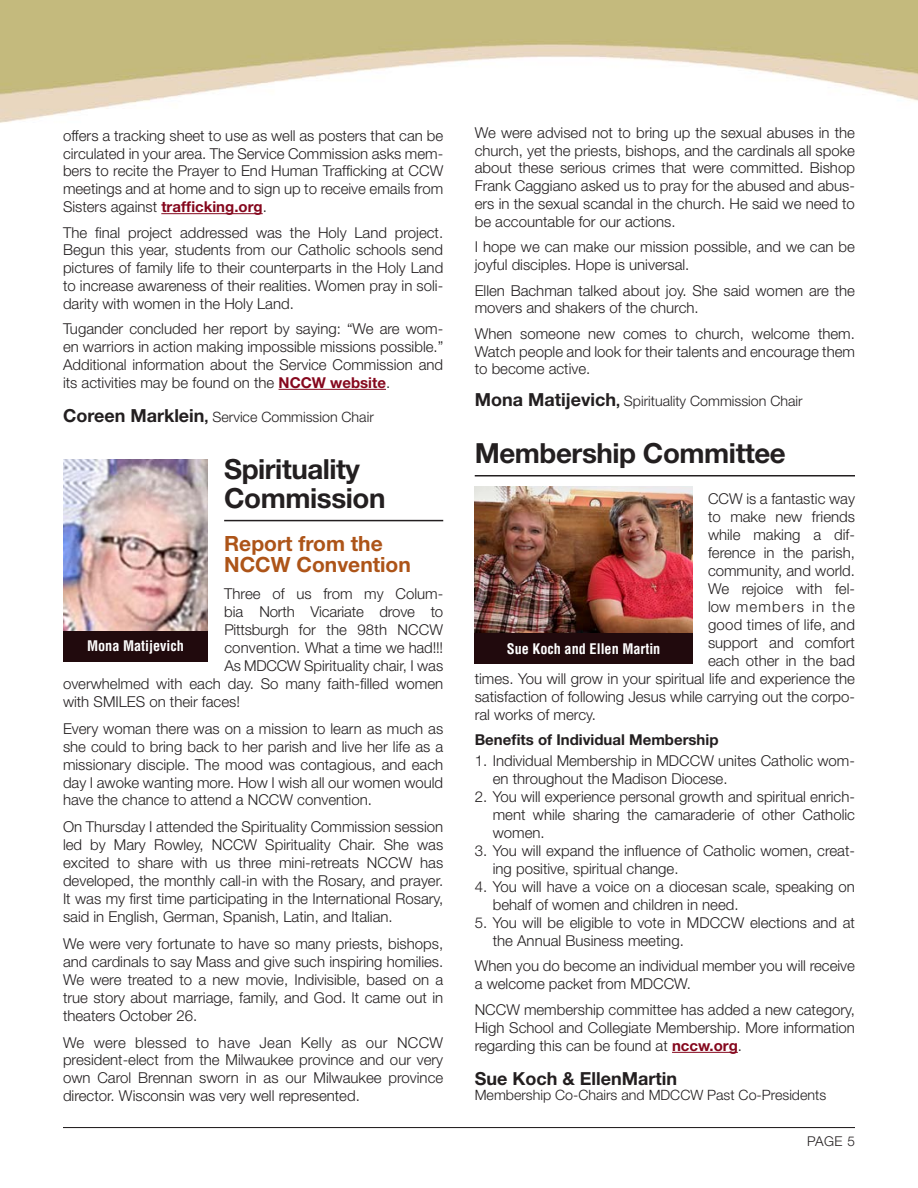
<style>
.page{position:relative;width:918px;height:1188px;background:#fff}
.page>*{position:absolute;margin:0;border:0;box-sizing:border-box;transform-origin:0 0}
.Article_Title_with_l{font:700 27.75px/28.5px "Helvetica Neue";letter-spacing:-.015em;color:#231f20}
.articleSub{font:700 21px/21.8px "Helvetica Neue";color:#ad5418}
.Officer{font:700 18px "Helvetica Neue";color:#231f20}
.Text{font:300 15px/17.9px "Helvetica Neue";color:#231f20;text-align:justify}
.numbered_paragraph{font:300 15px/18px "Helvetica Neue";color:#231f20}
.Text-2{font:700 15px "Helvetica Neue";color:#231f20}
.Text-3{font:300 15px "Helvetica Neue";letter-spacing:.08em;color:#231f20}
.Officer-2{font:300 14.25px "Helvetica Neue";color:#231f20}
.Name{font:700 condensed 14.25px "Helvetica";color:#fff}
.t1{font:300 13.5px "Helvetica Neue";color:#231f20}
.s1{font-weight:700;font-size:18px}
.s2{font-weight:700}
.s3{font-weight:700;color:#85071d}
</style>
<div class="page">
<hr style="left:63px;top:1127px;width:792px;height:1px;background:#231f20">
<hr style="left:161px;top:213px;width:102px;height:1px;background:#85071d">
<hr style="left:279px;top:389px;width:107px;height:1px;background:#85071d">
<hr style="left:224px;top:520px;width:219px;height:1px;background:#231f20">
<hr style="left:475px;top:475px;width:380px;height:2px;background:#231f20">
<hr style="left:672px;top:1052px;width:66px;height:1px;background:#85071d">
<img style="left:474px;top:487px;width:219px;height:146px">
<div style="left:474px;top:633px;width:219px;height:30px;background:#210a0d"></div>
<img style="left:63px;top:460px;width:145px;height:172px">
<div style="left:63px;top:632px;width:145px;height:30px;background:#210a0d"></div>
<p class="Text" style="left:475px;top:123px;width:382px">We were advised not to bring up the sexual abuses in the church, yet the priests, bishops, and the cardinals all spoke about these serious crimes that were committed. Bishop Frank Caggiano asked us to pray for the abused and abus&shy;ers in the sexual scandal in the church. He said we need to be accountable for our actions.</p>
<p class="Text" style="left:475px;top:238px;width:382px">I hope we can make our mission possible, and we can be joyful disciples. Hope is universal.</p>
<p class="Text" style="left:475px;top:281px;width:382px">Ellen Bachman talked about joy. She said women are the movers and shakers of the church.</p>
<p class="Text" style="left:475px;top:324px;width:382px">When someone new comes to church, welcome them.<br>Watch people and look for their talents and encourage them to become active.</p>
<p class="Officer-2" style="left:475px;top:392px;width:329px"><span class="s1">Mona Matijevich</span><span class="s2">,</span> Spirituality Commission Chair</p>
<p class="Article_Title_with_l" style="left:475px;top:438px;width:313px">Membership Committee</p>
<p class="Text" style="left:708px;top:489px;width:148px">CCW is a fantastic way</p>
<p class="Text" style="left:708px;top:507px;width:149px">to make new friends</p>
<p class="Text" style="left:708px;top:525px;width:148px">while making a dif-</p>
<p class="Text" style="left:708px;top:543px;width:148px">ference in the parish,</p>
<p class="Text" style="left:708px;top:561px;width:148px">community, and world.</p>
<p class="Text" style="left:708px;top:579px;width:148px">We rejoice with fel-</p>
<p class="Text-3" style="left:708px;top:597px;width:149px">low members in the</p>
<p class="Text" style="left:708px;top:615px;width:148px">good times of life, and</p>
<p class="Text" style="left:708px;top:633px;width:149px">support and comfort</p>
<p class="Text" style="left:708px;top:651px;width:148px">each other in the bad</p>
<p class="Text" style="left:475px;top:669px;width:382px">times. You will grow in your spiritual life and experience the</p>
<p class="Text" style="left:475px;top:687px;width:382px">satisfaction of following Jesus while carrying out the corpo-</p>
<p class="Text" style="left:475px;top:705px;width:123px">ral works of mercy.</p>
<p class="Text-2" style="left:475px;top:730px;width:245px">Benefits of Individual Membership</p>
<p class="numbered_paragraph" style="left:493px;top:751px;width:364px;text-indent:-18px">1. Individual Membership in MDCCW unites Catholic wom&shy;en throughout the Madison Diocese.</p>
<p class="numbered_paragraph" style="left:493px;top:787px;width:364px;text-align:justify;text-indent:-18px">2. You will experience personal growth and spiritual enrich&shy;ment while sharing the camaraderie of other Catholic women.</p>
<p class="numbered_paragraph" style="left:493px;top:841px;width:364px;text-indent:-18px">3. You will expand the influence of Catholic women, creat&shy;ing positive, spiritual change.</p>
<p class="numbered_paragraph" style="left:493px;top:877px;width:364px;text-indent:-18px">4. You will have a voice on a diocesan scale, speaking on behalf of women and children in need.</p>
<p class="numbered_paragraph" style="left:493px;top:913px;width:364px;text-indent:-18px">5. You will be eligible to vote in MDCCW elections and at the Annual Business meeting.</p>
<p class="Text" style="left:475px;top:957px;width:382px">When you do become an individual member you will receive a welcome packet from MDCCW.</p>
<p class="Text" style="left:475px;top:1000px;width:382px">NCCW membership committee has added a new category, High School and Collegiate Membership. More information regarding this can be found at <span class="s3">nccw.org</span>.</p>
<p class="Officer" style="left:475px;top:1067px;width:204px">Sue Koch &amp; EllenMartin</p>
<p class="Officer-2" style="left:475px;top:1087px;width:353px">Membership Co-Chairs and MDCCW Past Co-Presidents</p>
<p class="Text" style="left:63px;top:126px;width:382px">offers a tracking sheet to use as well as posters that can be circulated in your area. The Service Commission asks mem&shy;bers to recite the Prayer to End Human Trafficking at CCW meetings and at home and to sign up to receive emails from Sisters against <span class="s3">trafficking.org</span>.</p>
<p class="Text" style="left:63px;top:223px;width:382px">The final project addressed was the Holy Land project.<br>Begun this year, students from our Catholic schools send pictures of family life to their counterparts in the Holy Land to increase awareness of their realities. Women pray in soli&shy;darity with women in the Holy Land.</p>
<p class="Text" style="left:63px;top:320px;width:382px">Tugander concluded her report by saying: “We are wom&shy;en warriors in action making impossible missions possible.” Additional information about the Service Commission and its activities may be found on the <span class="s3">NCCW website</span>.</p>
<p class="Officer-2" style="left:63px;top:408px;width:312px"><span class="s1">Coreen Marklein</span><span class="s2">,</span> Service Commission Chair</p>
<p class="Article_Title_with_l" style="left:224px;top:455px;width:163px">Spirituality<br>Commission</p>
<p class="articleSub" style="left:224px;top:532px;width:188px">Report from the<br>NCCW Convention</p>
<p class="Text" style="left:224px;top:585px;width:221px">Three of us from my Colum-</p>
<p class="Text" style="left:224px;top:603px;width:221px">bia North Vicariate drove to</p>
<p class="Text" style="left:224px;top:621px;width:220px">Pittsburgh for the 98th NCCW</p>
<p class="Text" style="left:224px;top:638px;width:220px">convention. What a time we had!!!</p>
<p class="Text" style="left:224px;top:656px;width:220px">As MDCCW Spirituality chair, I was</p>
<p class="Text" style="left:63px;top:674px;width:382px">overwhelmed with each day. So many faith-filled women</p>
<p class="Text" style="left:63px;top:692px;width:178px">with SMILES on their faces!</p>
<p class="Text" style="left:63px;top:719px;width:382px">Every woman there was on a mission to learn as much as she could to bring back to her parish and live her life as a missionary disciple. The mood was contagious, and each day I awoke wanting more. How I wish all our women would have the chance to attend a NCCW convention.</p>
<p class="Text" style="left:63px;top:818px;width:382px">On Thursday I attended the Spirituality Commission session led by Mary Rowley, NCCW Spirituality Chair. She was excited to share with us three mini-retreats NCCW has developed, the monthly call-in with the Rosary, and prayer.<br>It was my first time participating in the International Rosary, said in English, German, Spanish, Latin, and Italian.</p>
<p class="Text" style="left:63px;top:934px;width:382px">We were very fortunate to have so many priests, bishops, and cardinals to say Mass and give such inspiring homilies.<br>We were treated to a new movie, Indivisible, based on a true story about marriage, family, and God. It came out in theaters October 26.</p>
<p class="Text" style="left:63px;top:1033px;width:382px">We were blessed to have Jean Kelly as our NCCW president-elect from the Milwaukee province and our very own Carol Brennan sworn in as our Milwaukee province director. Wisconsin was very well represented.</p>
<p class="Name" style="left:87px;top:638px;width:98px">Mona Matijevich</p>
<p class="Name" style="left:507px;top:640px;width:155px">Sue Koch and Ellen Martin</p>
<p class="t1" style="left:807px;top:1133px;width:49px">PAGE 5</p>
</div>
